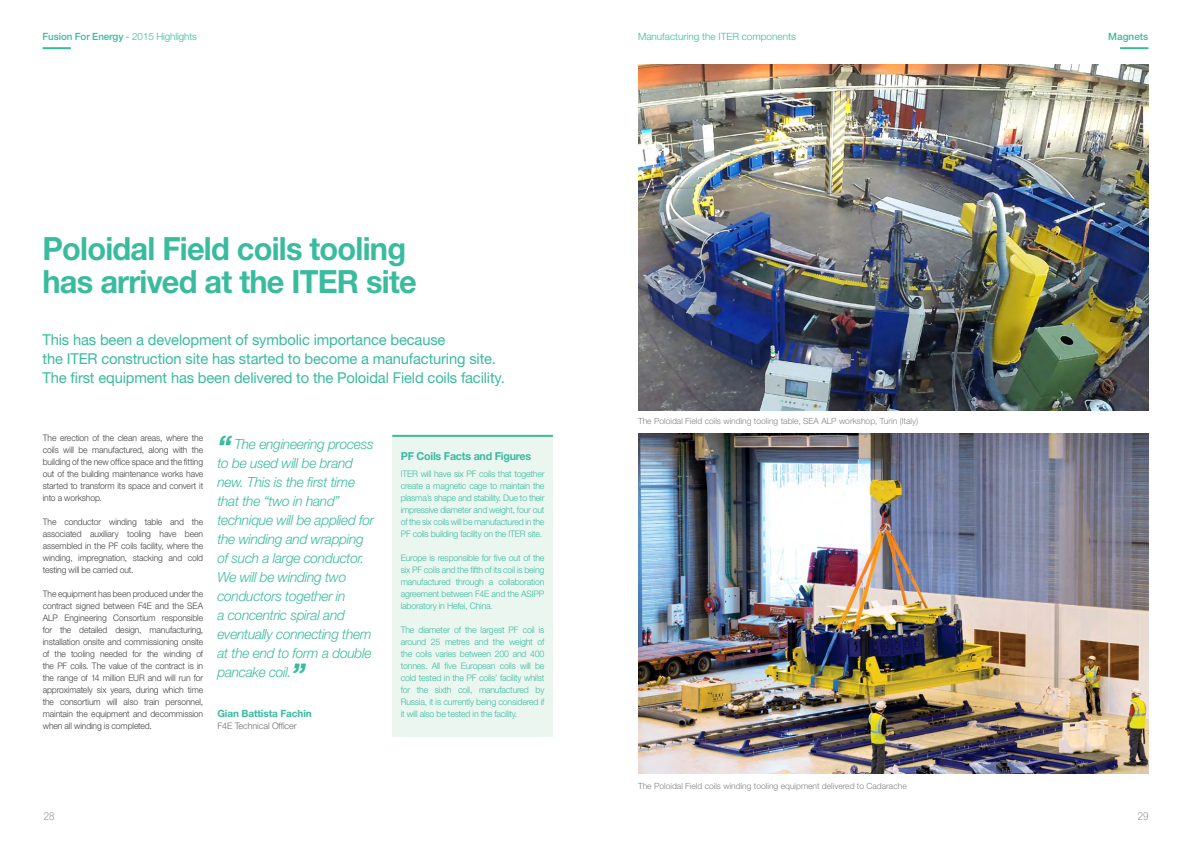
<style>
.page{position:relative;width:1191px;height:842px;background:#fff}
.page>*{position:absolute;margin:0;border:0;box-sizing:border-box;transform-origin:0 0}
.t1{font:700 32px/33px "Helvetica Neue LT Std";letter-spacing:-.025em;color:#39bb9d;scale:.96 1}
.t2{font:15px/19px "Helvetica Neue LT Std";letter-spacing:-.01em;color:#39bb9d}
.t3{font:italic 300 14px/19px "Helvetica Neue LT Std";letter-spacing:-.02em;color:#39bb9d}
.t4{font:700 11px "Helvetica Neue LT Std";letter-spacing:-.02em;color:#39bb9d}
.t5{font:100 condensed 11px "Helvetica Neue LT Std";color:#6d6e71}
.t6{font:500 10px "Helvetica Neue LT Std";letter-spacing:-.01em;color:#39bb9d}
.t7{font:300 10px "Helvetica Neue LT Std";color:#39bb9d}
.t8{font:700 10px "Helvetica Neue LT Std";letter-spacing:-.01em;color:#39bb9d}
.t9{font:300 9px/12px "Helvetica Neue LT Std";letter-spacing:-.01em;color:#414042;text-align:justify;scale:.95 1}
.t10{font:300 9px/12px "Helvetica Neue LT Std";letter-spacing:-.02em;color:#39bb9d;text-align:justify}
.t11{font:300 9px "Helvetica Neue LT Std";letter-spacing:-.01em;color:#6d6e71}
.t12{font:300 8.5px "Helvetica Neue LT Std";color:#808285}
.s1{font-weight:400}
.s2{font-weight:300}
.s3{font-weight:700;font-size:30px}
</style>
<div class="page">
<hr style="left:1120px;top:47px;width:28px;height:2px;background:#39bb9d">
<hr style="left:43px;top:47px;width:28px;height:2px;background:#39bb9d">
<div style="left:392px;top:435px;width:161px;height:301px;background:#ebf6f1"></div>
<hr style="left:392px;top:435px;width:161px;height:2px;background:#39bb9d">
<img style="left:638px;top:64px;width:510px;height:346px">
<img style="left:638px;top:434px;width:510px;height:339px">
<p class="t6" style="left:43px;top:30px;width:156px">Fusion For Energy <span class="s1">-</span> <span class="s2">2015 Highlights</span></p>
<p class="t7" style="left:638px;top:30px;width:159px">Manufacturing the ITER components</p>
<p class="t6" style="left:1108px;top:30px;width:42px">Magnets</p>
<h1 class="t1" style="left:43px;top:232px;width:391px">Poloidal Field coils tooling has arrived at the ITER site</h1>
<h2 class="t2" style="left:43px;top:330px;width:464px">This has been a development of symbolic importance because<br>the ITER construction site has started to become a manufacturing site.<br>The first equipment has been delivered to the Poloidal Field coils facility.</h2>
<p class="t9" style="left:43px;top:431px;width:170px">The erection of the clean areas, where the coils will be manufactured, along with the building of the new office space and the fitting out of the building maintenance works have started to transform its space and convert it into a workshop.</p>
<p class="t9" style="left:43px;top:515px;width:170px">The conductor winding table and the associated auxiliary tooling have been assembled in the PF coils facility, where the winding, impregnation, stacking and cold testing will be carried out.</p>
<p class="t9" style="left:43px;top:587px;width:170px">The equipment has been produced under the contract signed between F4E and the SEA ALP Engineering Consortium responsible for the detailed design, manufacturing, installation onsite and commissioning onsite of the tooling needed for the winding of the PF coils. The value of the contract is in the range of 14 million EUR and will run for approximately six years, during which time the consortium will also train personnel, maintain the equipment and decommission when all winding is completed.</p>
<p class="t3" style="left:217px;top:434px;width:158px"><span class="s3">“</span> The engineering process to be used will be brand new. This is the first time that the “two in hand” technique will be applied for the winding and wrapping of such a large conductor.<br>We will be winding two conductors together in<br>a concentric spiral and eventually connecting them at the end to form a double pancake coil.<span class="s3">”</span></p>
<p class="t8" style="left:217px;top:707px;width:96px">Gian Battista Fachin</p>
<p class="t11" style="left:217px;top:720px;width:81px">F4E Technical Officer</p>
<p class="t4" style="left:401px;top:449px;width:132px">PF Coils Facts and Figures</p>
<p class="t10" style="left:401px;top:467px;width:145px">ITER will have six PF coils that together create a magnetic cage to maintain the plasma’s shape and stability. Due to their impressive diameter and weight, four out of the six coils will be manufactured in the PF coils building facility on the ITER site.</p>
<p class="t10" style="left:401px;top:551px;width:145px">Europe is responsible for five out of the six PF coils and the fifth of its coil is being manufactured through a collaboration agreement between F4E and the ASIPP laboratory in Hefei, China.</p>
<p class="t10" style="left:401px;top:623px;width:145px">The diameter of the largest PF coil is around 25 metres and the weight of the coils varies between 200 and 400 tonnes. All five European coils will be cold tested in the PF coils’ facility whilst for the sixth coil, manufactured by Russia, it is currently being considered if it will also be tested in the facility.</p>
<p class="t12" style="left:638px;top:415px;width:281px">The Poloidal Field coils winding tooling table, SEA ALP workshop, Turin (Italy)</p>
<p class="t12" style="left:638px;top:781px;width:270px">The Poloidal Field coils winding tooling equipment delivered to Cadarache</p>
<p class="t5" style="left:44px;top:810px;width:12px">28</p>
<p class="t5" style="left:1137px;top:810px;width:12px">29</p>
</div>
